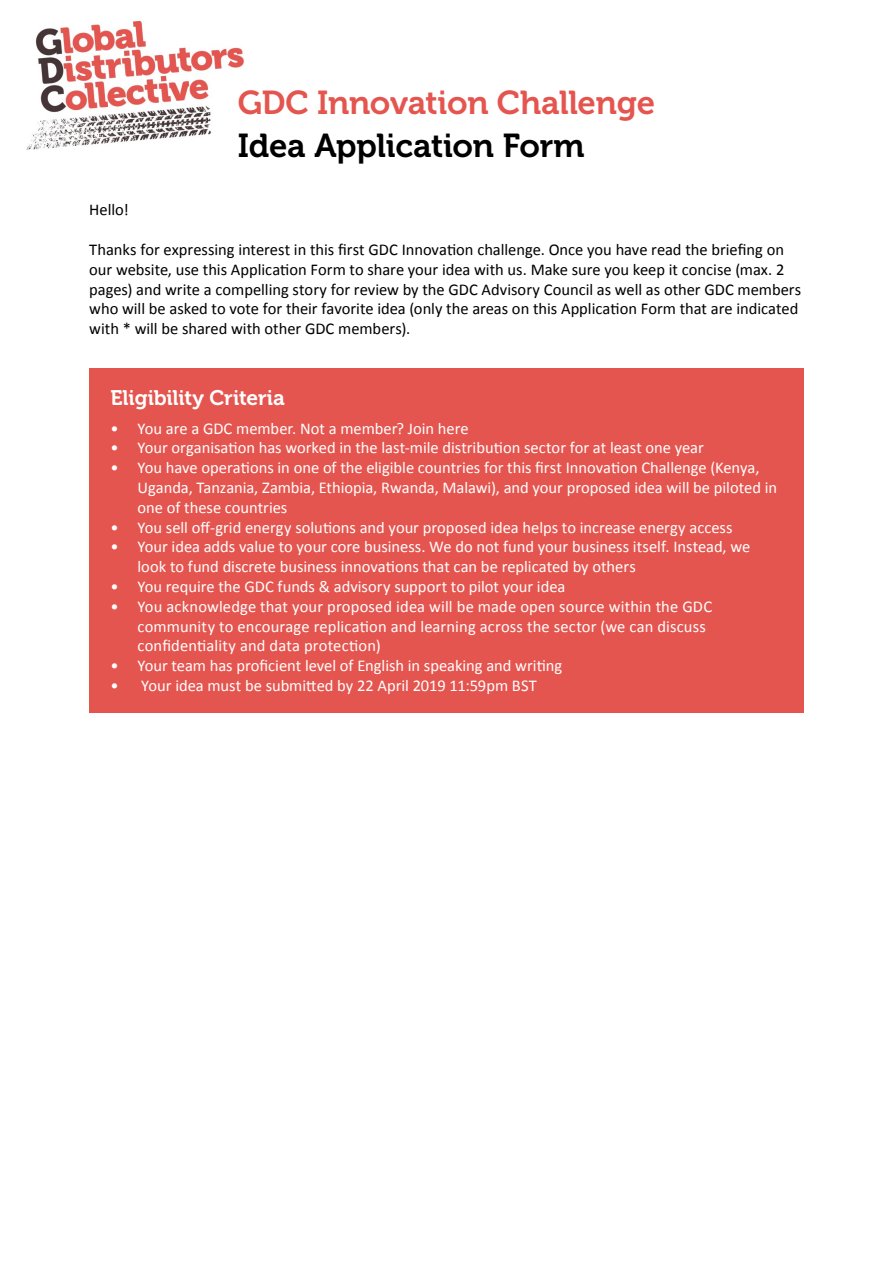
<style>
.page{position:relative;width:893px;height:1263px;background:#fff}
.page>*{position:absolute;margin:0;border:0;box-sizing:border-box;transform-origin:0 0}
.t1{font:33px "Museo 700";letter-spacing:-.01em;color:#e5554f}
.t2{font:33px "Museo 700";letter-spacing:-.01em;color:#000}
.t3{font:21px "Museo 700";letter-spacing:-.005em;color:#fff}
.t4{font:16.5px/19.8px "Calibri";color:#fff}
.t5{font:16.5px/19.8px "Calibri";color:#000}
</style>
<div class="page">
<img style="left:26px;top:21px;width:218px;height:129px">
<div style="left:89px;top:368px;width:715px;height:344px;background:#e5554f"></div>
<h1 class="t1" style="left:238px;top:84px;width:419px">GDC Innovation Challenge</h1>
<h1 class="t2" style="left:238px;top:127px;width:348px">Idea Application Form</h1>
<p class="t5" style="left:89px;top:199px;width:41px">Hello!</p>
<p class="t5" style="left:89px;top:239px;width:713px">Thanks for expressing interest in this first GDC Innovation challenge. Once you have read the briefing on our website, use this Application Form to share your idea with us. Make sure you keep it concise (max. 2 pages) and write a compelling story for review by the GDC Advisory Council as well as other GDC members who will be asked to vote for their favorite idea (only the areas on this Application Form that are indicated with * will be shared with other GDC members).</p>
<p class="t3" style="left:111px;top:386px;width:176px">Eligibility Criteria</p>
<p class="t4" style="left:111px;top:417px;width:360px">• You are a GDC member. Not a member? Join here</p>
<p class="t4" style="left:111px;top:437px;width:595px">• Your organisation has worked in the last-mile distribution sector for at least one year</p>
<p class="t4" style="left:138px;top:457px;width:641px;text-indent:-27px">• You have operations in one of the eligible countries for this first Innovation Challenge (Kenya,<br>Uganda, Tanzania, Zambia, Ethiopia, Rwanda, Malawi), and your proposed idea will be piloted in one of these countries</p>
<p class="t4" style="left:111px;top:516px;width:623px">• You sell off-grid energy solutions and your proposed idea helps to increase energy access</p>
<p class="t4" style="left:138px;top:536px;width:614px;text-indent:-27px">• Your idea adds value to your core business. We do not fund your business itself. Instead, we look to fund discrete business innovations that can be replicated by others</p>
<p class="t4" style="left:111px;top:576px;width:456px">• You require the GDC funds &amp; advisory support to pilot your idea</p>
<p class="t4" style="left:138px;top:596px;width:576px;text-indent:-27px">• You acknowledge that your proposed idea will be made open source within the GDC community to encourage replication and learning across the sector (we can discuss confidentiality and data protection)</p>
<p class="t4" style="left:111px;top:655px;width:453px">• Your team has proficient level of English in speaking and writing</p>
<p class="t4" style="left:111px;top:675px;width:428px">• Your idea must be submitted by 22 April 2019 11:59pm BST</p>
</div>
